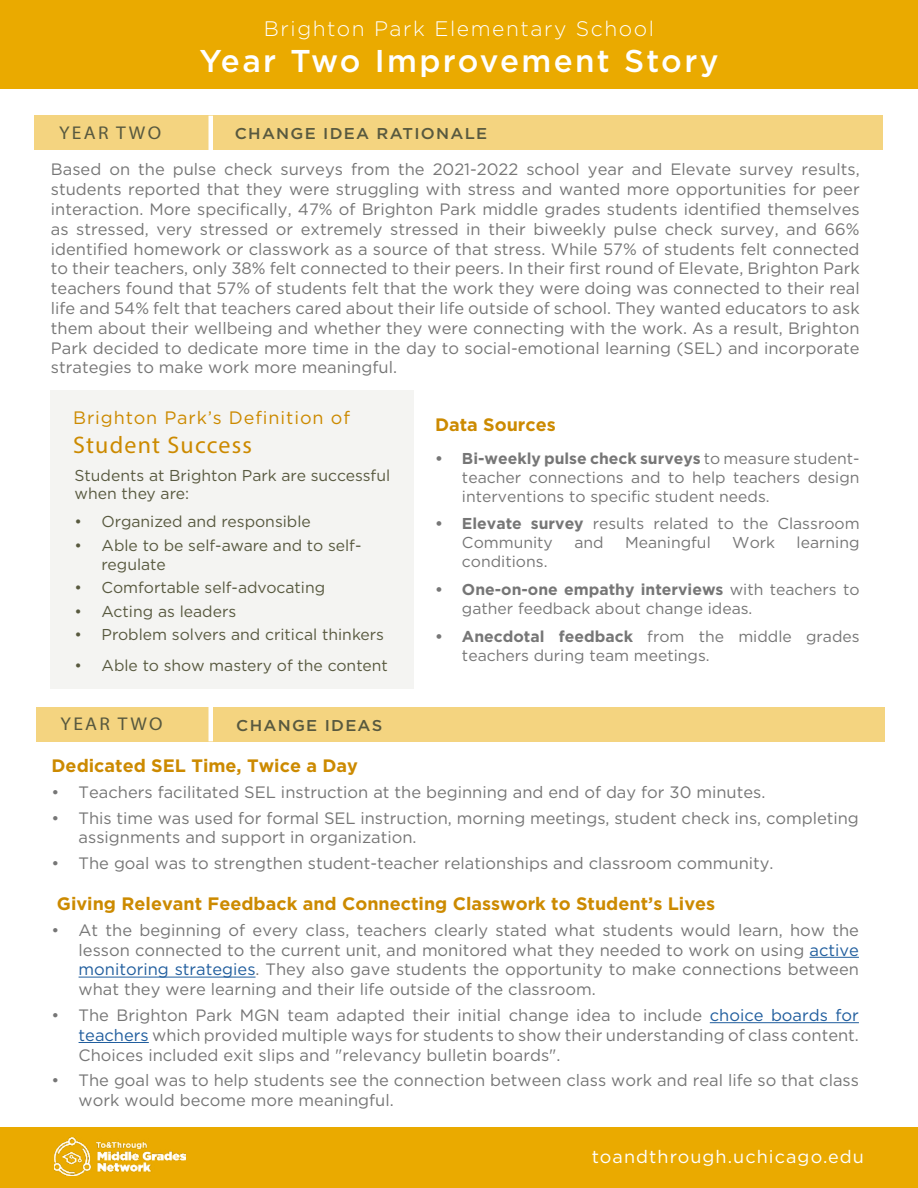
<style>
.page{position:relative;width:918px;height:1188px;background:#fff}
.page>*{position:absolute;margin:0;border:0;box-sizing:border-box;transform-origin:0 0}
.t1{font:500 31.5px "Gotham";letter-spacing:.075em;color:#fff}
.t2{font:24px "Myriad Pro";letter-spacing:.05em;color:#cc8a00}
.t3{font:300 21px "Gotham";letter-spacing:.075em;color:#fff}
.t4{font:18.6px "Myriad Pro";letter-spacing:.12em;color:#58593f;scale:1.05 1}
.t5{font:700 18px "Gotham";color:#cc8a00}
.t6{font:18px "Gotham";letter-spacing:.05em;color:#cc8a00}
.t7{font:18px "Gotham";letter-spacing:.06em;color:#fff}
.t8{font:16.5px/19.8px "Gotham";color:#767676;text-align:justify}
.t9{font:15.75px/18.9px "Gotham";color:#767676}
.t10{font:15.75px/18.9px "Gotham";color:#58593f}
.t11{font:500 15.6px "Gotham";letter-spacing:.075em;color:#58593f;scale:1.05 1}
.s1{font-weight:700}
.s2{color:#215e9e}
</style>
<div class="page">
<div style="left:51px;top:390px;width:363px;height:298px;background:#f4f4f2"></div>
<div style="left:0;top:1128px;width:918px;height:60px;background:#eaaa00"></div>
<img style="left:54px;top:1137px;width:132px;height:39px">
<div style="left:0;top:0;width:918px;height:88px;background:#eaaa00"></div>
<div style="left:34px;top:116px;width:850px;height:34px;background:#f4d480"></div>
<div style="left:208px;top:116px;width:5px;height:34px;background:#fff"></div>
<div style="left:36px;top:707px;width:849px;height:35px;background:#f4d480"></div>
<div style="left:208px;top:707px;width:5px;height:34px;background:#fff"></div>
<hr style="left:810px;top:957px;width:49px;height:1px;background:#215e9e">
<hr style="left:79px;top:977px;width:177px;height:1px;background:#215e9e">
<hr style="left:710px;top:1022px;width:149px;height:1px;background:#215e9e">
<hr style="left:79px;top:1042px;width:70px;height:1px;background:#215e9e">
<p class="t3" style="left:264px;top:15px;width:392px">Brighton Park Elementary School</p>
<h1 class="t1" style="left:200px;top:41px;width:520px">Year Two Improvement Story</h1>
<p class="t4" style="left:59px;top:121px;width:99px">YEAR TWO</p>
<p class="t11" style="left:235px;top:124px;width:242px">CHANGE IDEA RATIONALE</p>
<p class="t8" style="left:51px;top:159px;width:810px">Based on the pulse check surveys from the 2021-2022 school year and Elevate survey results, students reported that they were struggling with stress and wanted more opportunities for peer interaction. More specifically, 47% of Brighton Park middle grades students identified themselves as stressed, very stressed or extremely stressed in their biweekly pulse check survey, and 66% identified homework or classwork as a source of that stress. While 57% of students felt connected to their teachers, only 38% felt connected to their peers. In their first round of Elevate, Brighton Park teachers found that 57% of students felt that the work they were doing was connected to their real life and 54% felt that teachers cared about their life outside of school. They wanted educators to ask them about their wellbeing and whether they were connecting with the work. As a result, Brighton Park decided to dedicate more time in the day to social-emotional learning (SEL) and incorporate strategies to make work more meaningful.</p>
<p class="t6" style="left:73px;top:406px;width:278px">Brighton Park’s Definition of</p>
<h2 class="t2" style="left:73px;top:430px;width:180px">Student Success</h2>
<p class="t10" style="left:75px;top:465px;width:317px">Students at Brighton Park are successful when they are:</p>
<p class="t10" style="left:75px;top:512px;width:238px">• Organized and responsible</p>
<p class="t10" style="left:102px;top:535px;width:261px;text-indent:-27px">• Able to be self-aware and to self&shy;regulate</p>
<p class="t10" style="left:75px;top:578px;width:252px">• Comfortable self-advocating</p>
<p class="t10" style="left:75px;top:601px;width:163px">• Acting as leaders</p>
<p class="t10" style="left:75px;top:625px;width:311px">• Problem solvers and critical thinkers</p>
<p class="t10" style="left:75px;top:656px;width:315px">• Able to show mastery of the content</p>
<p class="t5" style="left:435px;top:413px;width:122px">Data Sources</p>
<p class="t9" style="left:462px;top:448px;width:399px;text-align:justify;text-indent:-27px"><span class="s1">• Bi-weekly pulse check surveys</span> to measure student&shy;teacher connections and to help teachers design interventions to specific student needs.</p>
<p class="t9" style="left:462px;top:514px;width:399px;text-indent:-27px"><span class="s1">• Elevate survey</span> results related to the Classroom<br>Community</p>
<p class="t9" style="left:574px;top:533px;width:31px">and</p>
<p class="t9" style="left:625px;top:533px;width:87px">Meaningful</p>
<p class="t9" style="left:732px;top:533px;width:44px">Work</p>
<p class="t9" style="left:797px;top:533px;width:64px">learning</p>
<p class="t9" style="left:462px;top:552px;width:87px">conditions.</p>
<p class="t9" style="left:462px;top:580px;width:399px;text-indent:-27px"><span class="s1">• One-on-one empathy interviews</span> with teachers to gather feedback about change ideas.</p>
<p class="t9" style="left:462px;top:627px;width:399px;text-indent:-27px"><span class="s1">• Anecdotal feedback</span> from the middle grades teachers during team meetings.</p>
<p class="t4" style="left:61px;top:713px;width:99px">YEAR TWO</p>
<p class="t11" style="left:236px;top:715px;width:141px">CHANGE IDEAS</p>
<p class="t5" style="left:52px;top:754px;width:308px">Dedicated SEL Time, Twice a Day</p>
<p class="t8" style="left:52px;top:782px;width:715px">• Teachers facilitated SEL instruction at the beginning and end of day for 30 minutes.</p>
<p class="t8" style="left:79px;top:808px;width:782px;text-indent:-27px">• This time was used for formal SEL instruction, morning meetings, student check ins, completing assignments and support in organization.</p>
<p class="t8" style="left:52px;top:853px;width:724px">• The goal was to strengthen student-teacher relationships and classroom community.</p>
<p class="t5" style="left:57px;top:892px;width:660px">Giving Relevant Feedback and Connecting Classwork to Student’s Lives</p>
<p class="t8" style="left:79px;top:920px;width:782px;text-indent:-27px">• At the beginning of every class, teachers clearly stated what students would learn, how the lesson connected to the current unit, and monitored what they needed to work on using <span class="s2">active monitoring strategies</span>. They also gave students the opportunity to make connections between what they were learning and their life outside of the classroom.</p>
<p class="t8" style="left:79px;top:1005px;width:782px;text-indent:-27px">• The Brighton Park MGN team adapted their initial change idea to include <span class="s2">choice boards for teachers</span> which provided multiple ways for students to show their understanding of class content.<br>Choices included exit slips and "relevancy bulletin boards".</p>
<p class="t8" style="left:79px;top:1070px;width:782px;text-indent:-27px">• The goal was to help students see the connection between class work and real life so that class work would become more meaningful.</p>
<p class="t7" style="left:592px;top:1146px;width:274px">toandthrough.uchicago.edu</p>
</div>
